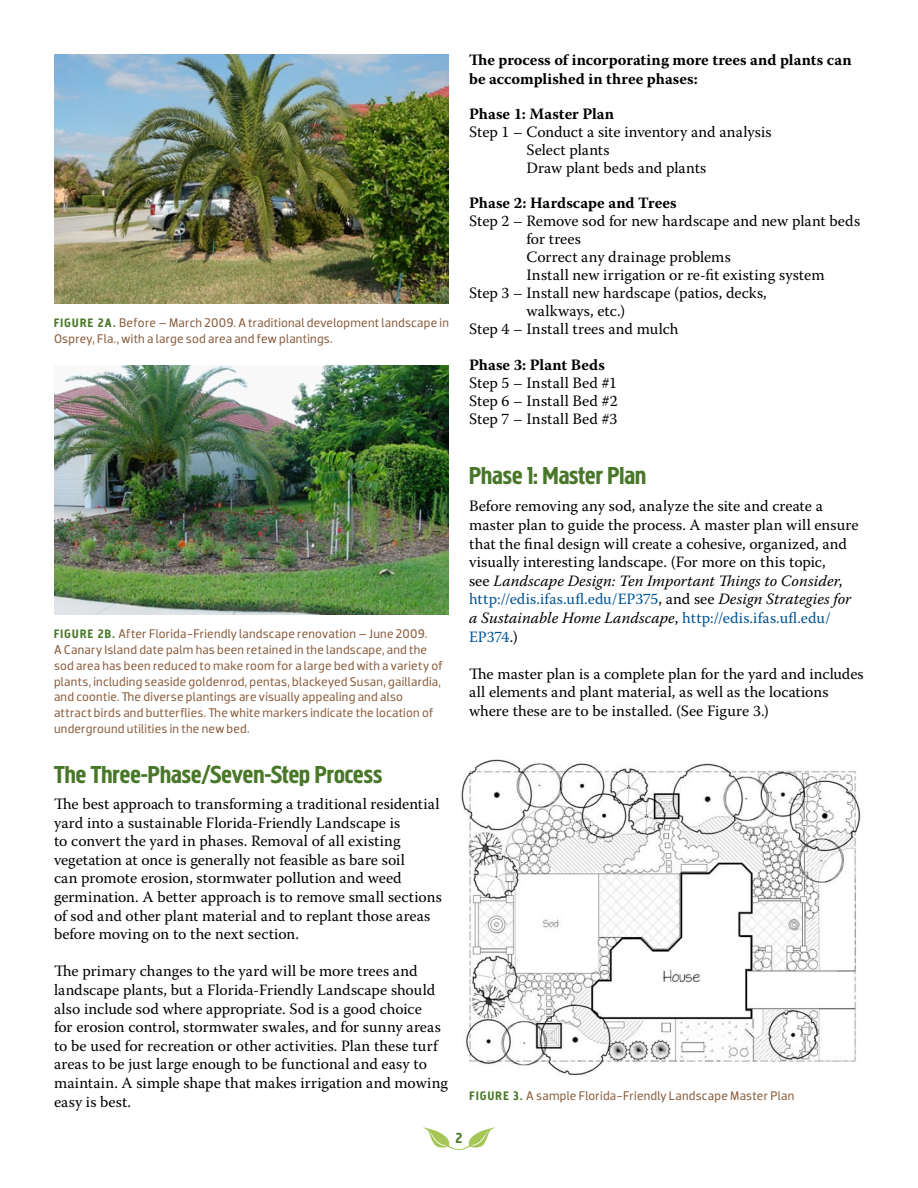
<style>
.page{position:relative;width:918px;height:1188px;background:#fff}
.page>*{position:absolute;margin:0;border:0;box-sizing:border-box;transform-origin:0 0}
.t1{font:25.5px "Megaphone";color:#49772a}
.t2{font:15.75px/18.6px "Warnock Pro";letter-spacing:.005em;color:#000}
.t3{font:700 15.75px/18.6px "Warnock Pro";letter-spacing:.005em;color:#000}
.t4{font:15px "Megaphone";color:#49772a}
.t5{font:12.75px/15.8px "Dobra";letter-spacing:.02em;color:#885b3b}
.s1{font-family:"Megaphone";color:#49772a}
.s2{font-style:italic}
.s3{color:#005496}
</style>
<div class="page">
<svg style="left:423px;top:1127px;width:72px;height:23px"></svg>
<img style="left:461px;top:759px;width:400px;height:318px">
<img style="left:54px;top:54px;width:395px;height:250px">
<img style="left:54px;top:365px;width:395px;height:250px">
<p class="t5" style="left:54px;top:315px;width:396px"><span class="s1">Figure 2A.</span> Before – March 2009. A traditional development landscape in<br>Osprey, Fla., with a large sod area and few plantings.</p>
<p class="t5" style="left:54px;top:626px;width:390px"><span class="s1">Figure 2b.</span> After Florida-Friendly landscape renovation – June 2009.<br>A Canary Island date palm has been retained in the landscape, and the sod area has been reduced to make room for a large bed with a variety of plants, including seaside goldenrod, pentas, blackeyed Susan, gaillardia, and coontie. The diverse plantings are visually appealing and also attract birds and butterflies. The white markers indicate the location of underground utilities in the new bed.</p>
<h1 class="t1" style="left:54px;top:759px;width:330px">The Three-Phase/Seven-Step Process</h1>
<p class="t2" style="left:54px;top:794px;width:389px">The best approach to transforming a traditional residential yard into a sustainable Florida-Friendly Landscape is<br>to convert the yard in phases. Removal of all existing vegetation at once is generally not feasible as bare soil<br>can promote erosion, stormwater pollution and weed germination. A better approach is to remove small sections of sod and other plant material and to replant those areas before moving on to the next section.</p>
<p class="t2" style="left:54px;top:962px;width:396px">The primary changes to the yard will be more trees and landscape plants, but a Florida-Friendly Landscape should also include sod where appropriate. Sod is a good choice<br>for erosion control, stormwater swales, and for sunny areas to be used for recreation or other activities. Plan these turf areas to be just large enough to be functional and easy to maintain. A simple shape that makes irrigation and mowing easy is best.</p>
<p class="t3" style="left:469px;top:50px;width:384px">The process of incorporating more trees and plants can be accomplished in three phases:</p>
<p class="t3" style="left:469px;top:104px;width:147px">Phase 1: Master Plan</p>
<p class="t2" style="left:526px;top:123px;width:247px;line-height:18px;text-indent:-57px">Step 1 – Conduct a site inventory and analysis<br>Select plants<br>Draw plant beds and plants</p>
<p class="t3" style="left:469px;top:193px;width:209px">Phase 2: Hardscape and Trees</p>
<p class="t2" style="left:469px;top:211px;width:392px">Step 2 – Remove sod for new hardscape and new plant beds</p>
<p class="t2" style="left:526px;top:229px;width:56px">for trees</p>
<p class="t2" style="left:526px;top:247px;width:206px">Correct any drainage problems</p>
<p class="t2" style="left:526px;top:266px;width:300px">Install new irrigation or re-fit existing system</p>
<p class="t2" style="left:469px;top:284px;width:299px">Step 3 – Install new hardscape (patios, decks,</p>
<p class="t2" style="left:526px;top:302px;width:100px">walkways, etc.)</p>
<p class="t2" style="left:469px;top:320px;width:211px">Step 4 – Install trees and mulch</p>
<p class="t3" style="left:469px;top:355px;width:137px">Phase 3: Plant Beds</p>
<p class="t2" style="left:469px;top:373px;width:150px;line-height:18px;text-align:justify">Step 5 – Install Bed #1<br>Step 6 – Install Bed #2<br>Step 7 – Install Bed #3</p>
<h1 class="t1" style="left:469px;top:460px;width:178px">Phase 1: Master Plan</h1>
<p class="t2" style="left:469px;top:497px;width:391px">Before removing any sod, analyze the site and create a master plan to guide the process. A master plan will ensure that the final design will create a cohesive, organized, and visually interesting landscape. (For more on this topic,<br>see <span class="s2">Landscape Design: Ten Important Things to Consider</span>, <span class="s3">http://edis.ifas.ufl.edu/EP375</span>, and see <span class="s2">Design Strategies for a Sustainable Home Landscape</span>, <span class="s3">http://edis.ifas.ufl.edu/ EP374</span>.)</p>
<p class="t2" style="left:469px;top:664px;width:396px">The master plan is a complete plan for the yard and includes all elements and plant material, as well as the locations where these are to be installed. (See Figure 3.)</p>
<p class="t5" style="left:470px;top:1088px;width:326px"><span class="s1">Figure 3.</span> A sample Florida-Friendly Landscape Master Plan</p>
<p class="t4" style="left:456px;top:1129px;width:8px">2</p>
</div>
